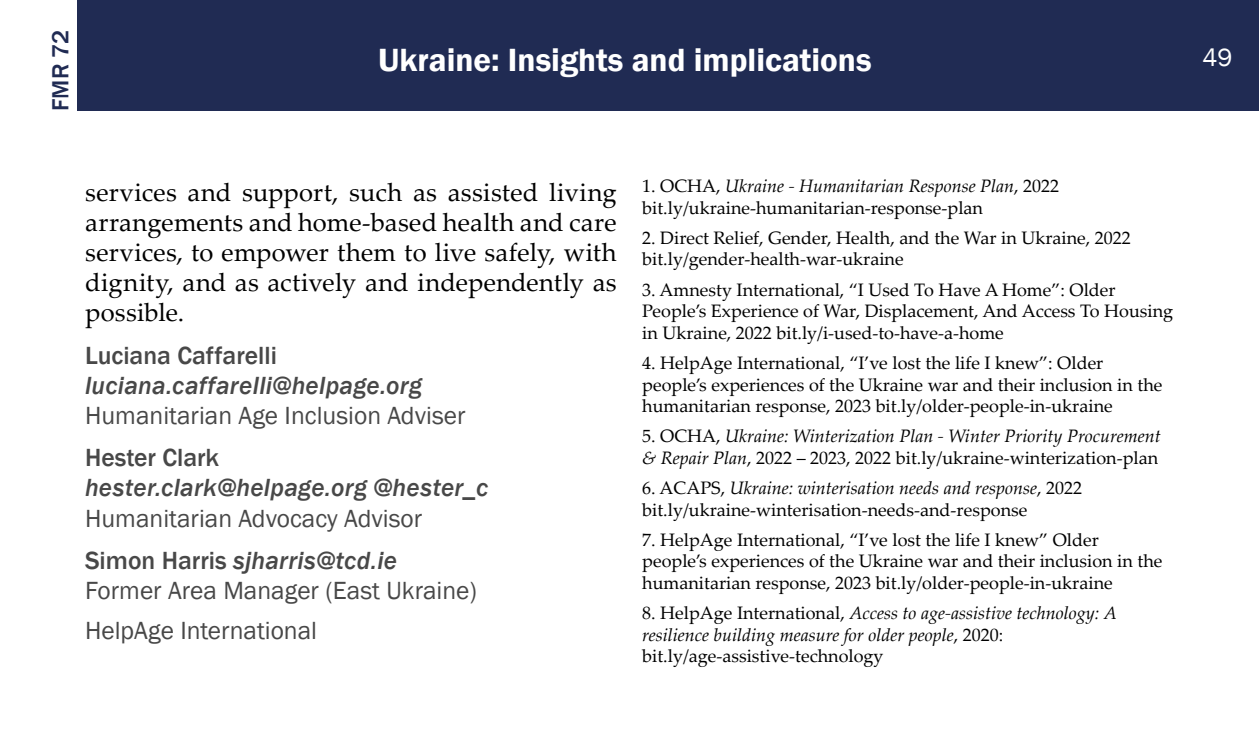
<style>
.page{position:relative;width:1259px;height:754px;background:#fff}
.page>*{position:absolute;margin:0;border:0;box-sizing:border-box;transform-origin:0 0}
.t1{font:600 33px "Franklin Gothic";color:#fff}
.t2{font:25.5px/30px "Palatino Linotype";letter-spacing:.005em;color:#000;text-align:justify}
.t3{font:25.5px/42.9px "Franklin Gothic";color:#484848}
.t4{font:italic 500 25.5px "Franklin Gothic";letter-spacing:.01em;color:#484848}
.t5{font:500 25.5px "Franklin Gothic";color:#484848}
.t6{font:25.5px "Franklin Gothic";color:#fff}
.t7{font:500 24px "Franklin Gothic";color:#202b53}
.t8{font:18px/21.6px "Palatino Linotype";color:#000}
.t9{font:italic 18px/21.6px "Palatino Linotype";color:#000}
.s1{font-weight:500}
.s2{font-weight:500;font-style:italic}
.s3{font-style:italic}
.s4{font-style:normal}
</style>
<div class="page">
<div style="left:77px;top:0;width:1182px;height:111px;background:#202b53"></div>
<h3 class="t7" style="left:46px;top:111px;width:82px;rotate:-90deg">FMR 72</h3>
<h1 class="t1" style="left:378px;top:40px;width:495px">Ukraine: Insights and implications</h1>
<h2 class="t6" style="left:1202px;top:41px;width:31px">49</h2>
<h2 class="t2" style="left:85px;top:176px;width:533px">services and support, such as assisted living arrangements and home-based health and care services, to empower them to live safely, with dignity, and as actively and independently as possible.</h2>
<h2 class="t5" style="left:85px;top:339px;width:193px">Luciana Caffarelli</h2>
<h2 class="t4" style="left:85px;top:369px;width:338px">luciana.caffarelli@helpage.org</h2>
<h2 class="t3" style="left:85px;top:394px;width:382px">Humanitarian Age Inclusion Adviser</h2>
<h2 class="t5" style="left:85px;top:442px;width:136px">Hester Clark</h2>
<h2 class="t4" style="left:85px;top:472px;width:405px">hester.clark@helpage.org @hester_c</h2>
<h2 class="t3" style="left:85px;top:496px;width:339px">Humanitarian Advocacy Advisor<br><span class="s1">Simon Harris</span> <span class="s2">sjharris@tcd.ie</span></h2>
<h2 class="t3" style="left:85px;top:571px;width:393px;line-height:39.9px">Former Area Manager (East Ukraine)<br>HelpAge International</h2>
<p class="t8" style="left:642px;top:174px;width:418px">1. OCHA, <span class="s3">Ukraine - Humanitarian Response Plan</span>, 2022 bit.ly/ukraine-humanitarian-response-plan</p>
<p class="t8" style="left:642px;top:226px;width:490px">2. Direct Relief, Gender, Health, and the War in Ukraine, 2022 bit.ly/gender-health-war-ukraine</p>
<p class="t8" style="left:642px;top:278px;width:532px">3. Amnesty International, “I Used To Have A Home”: Older<br>People’s Experience of War, Displacement, And Access To Housing in Ukraine, 2022 bit.ly/i-used-to-have-a-home</p>
<p class="t8" style="left:642px;top:351px;width:522px">4. HelpAge International, “I’ve lost the life I knew”: Older people’s experiences of the Ukraine war and their inclusion in the humanitarian response, 2023 bit.ly/older-people-in-ukraine</p>
<p class="t9" style="left:642px;top:424px;width:520px"><span class="s4">5. OCHA,</span> Ukraine: Winterization Plan - Winter Priority Procurement &amp; Repair Plan<span class="s4">, 2022 – 2023, 2022 bit.ly/ukraine-winterization-plan</span></p>
<p class="t8" style="left:642px;top:476px;width:441px">6. ACAPS, <span class="s3">Ukraine: winterisation needs and response</span>, 2022 bit.ly/ukraine-winterisation-needs-and-response</p>
<p class="t8" style="left:642px;top:528px;width:522px">7. HelpAge International, “I’ve lost the life I knew” Older people’s experiences of the Ukraine war and their inclusion in the humanitarian response, 2023 bit.ly/older-people-in-ukraine</p>
<p class="t9" style="left:642px;top:601px;width:476px"><span class="s4">8. HelpAge International,</span> Access to age-assistive technology: A resilience building measure for older people<span class="s4">, 2020: bit.ly/age-assistive-technology</span></p>
</div>
